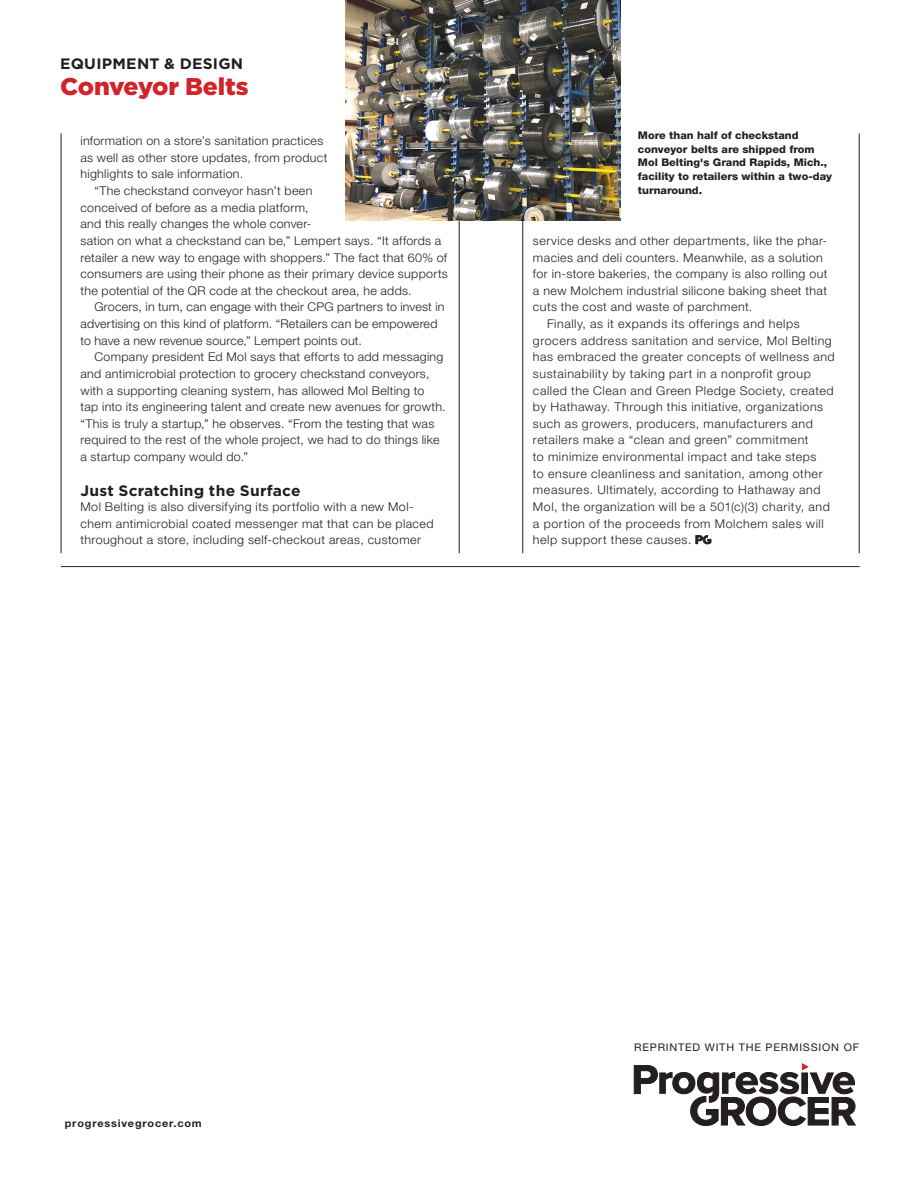
<style>
.page{position:relative;width:918px;height:1188px;background:#fff}
.page>*{position:absolute;margin:0;border:0;box-sizing:border-box;transform-origin:0 0}
.t1{font:900 24.15px "Gotham";letter-spacing:-.01em;color:#d1232a}
.t2{font:700 15.15px "Gotham";letter-spacing:.01em;color:#231f20}
.t3{font:300 12.15px/16.6px "Helvetica Neue LT Std";letter-spacing:.03em;color:#231f20}
.t4{font:800 10.65px/13.6px "Helvetica Neue LT Std";color:#231f20}
.t5{font:10.65px "Helvetica Neue LT Std";letter-spacing:.07em;color:#231f20}
.t6{font:700 10.65px "Helvetica Neue LT Std";letter-spacing:.075em;color:#231f20}
</style>
<div class="page">
<hr style="left:61px;top:566px;width:799px;height:1px;background:#231f20">
<svg style="left:696px;top:535px;width:15px;height:9px"></svg>
<hr style="left:61px;top:133px;width:1px;height:420px;background:#231f20">
<hr style="left:459px;top:133px;width:1px;height:420px;background:#231f20">
<hr style="left:522px;top:133px;width:1px;height:420px;background:#231f20">
<hr style="left:859px;top:133px;width:1px;height:420px;background:#231f20">
<img style="left:346px;top:0;width:275px;height:221px">
<svg style="left:634px;top:1063px;width:222px;height:63px"></svg>
<p class="t2" style="left:60px;top:54px;width:184px">EQUIPMENT &amp; DESIGN</p>
<p class="t1" style="left:60px;top:69px;width:190px">Conveyor Belts</p>
<p class="t3" style="left:80px;top:132px;width:244px">information on a store’s sanitation practices</p>
<p class="t3" style="left:80px;top:149px;width:248px">as well as other store updates, from product</p>
<p class="t3" style="left:80px;top:166px;width:164px">highlights to sale information.</p>
<p class="t3" style="left:94px;top:182px;width:219px">“The checkstand conveyor hasn’t been</p>
<p class="t3" style="left:80px;top:199px;width:230px">conceived of before as a media platform,</p>
<p class="t3" style="left:80px;top:215px;width:233px">and this really changes the whole conver-</p>
<p class="t3" style="left:80px;top:232px;width:362px">sation on what a checkstand can be,” Lempert says. “It affords a</p>
<p class="t3" style="left:80px;top:249px;width:368px">retailer a new way to engage with shoppers.” The fact that 60% of</p>
<p class="t3" style="left:80px;top:265px;width:369px">consumers are using their phone as their primary device supports</p>
<p class="t3" style="left:80px;top:282px;width:333px">the potential of the QR code at the checkout area, he adds.</p>
<p class="t3" style="left:94px;top:299px;width:352px">Grocers, in turn, can engage with their CPG partners to invest in</p>
<p class="t3" style="left:80px;top:315px;width:359px">advertising on this kind of platform. “Retailers can be empowered</p>
<p class="t3" style="left:80px;top:332px;width:283px">to have a new revenue source,” Lempert points out.</p>
<p class="t3" style="left:94px;top:348px;width:351px">Company president Ed Mol says that efforts to add messaging</p>
<p class="t3" style="left:80px;top:365px;width:351px">and antimicrobial protection to grocery checkstand conveyors,</p>
<p class="t3" style="left:80px;top:382px;width:346px">with a supporting cleaning system, has allowed Mol Belting to</p>
<p class="t3" style="left:80px;top:398px;width:367px">tap into its engineering talent and create new avenues for growth.</p>
<p class="t3" style="left:80px;top:415px;width:355px">“This is truly a startup,” he observes. “From the testing that was</p>
<p class="t3" style="left:80px;top:432px;width:361px">required to the rest of the whole project, we had to do things like</p>
<p class="t3" style="left:80px;top:448px;width:169px">a startup company would do.”</p>
<p class="t2" style="left:80px;top:480px;width:222px">Just Scratching the Surface</p>
<p class="t3" style="left:80px;top:498px;width:355px">Mol Belting is also diversifying its portfolio with a new Mol&shy;chem antimicrobial coated messenger mat that can be placed throughout a store, including self-checkout areas, customer</p>
<p class="t4" style="left:638px;top:129px;width:196px">More than half of checkstand conveyor belts are shipped from<br>Mol Belting's Grand Rapids, Mich., facility to retailers within a two-day turnaround.</p>
<p class="t3" style="left:533px;top:232px;width:296px">service desks and other departments, like the phar-</p>
<p class="t3" style="left:533px;top:249px;width:292px">macies and deli counters. Meanwhile, as a solution</p>
<p class="t3" style="left:533px;top:265px;width:296px">for in-store bakeries, the company is also rolling out</p>
<p class="t3" style="left:533px;top:282px;width:296px">a new Molchem industrial silicone baking sheet that</p>
<p class="t3" style="left:533px;top:299px;width:221px">cuts the cost and waste of parchment.</p>
<p class="t3" style="left:547px;top:315px;width:254px">Finally, as it expands its offerings and helps</p>
<p class="t3" style="left:533px;top:332px;width:300px">grocers address sanitation and service, Mol Belting</p>
<p class="t3" style="left:533px;top:348px;width:303px">has embraced the greater concepts of wellness and</p>
<p class="t3" style="left:533px;top:365px;width:279px">sustainability by taking part in a nonprofit group</p>
<p class="t3" style="left:533px;top:382px;width:302px">called the Clean and Green Pledge Society, created</p>
<p class="t3" style="left:533px;top:398px;width:292px">by Hathaway. Through this initiative, organizations</p>
<p class="t3" style="left:533px;top:415px;width:281px">such as growers, producers, manufacturers and</p>
<p class="t3" style="left:533px;top:432px;width:277px">retailers make a “clean and green” commitment</p>
<p class="t3" style="left:533px;top:448px;width:285px">to minimize environmental impact and take steps</p>
<p class="t3" style="left:533px;top:465px;width:291px">to ensure cleanliness and sanitation, among other</p>
<p class="t3" style="left:533px;top:481px;width:289px">measures. Ultimately, according to Hathaway and</p>
<p class="t3" style="left:533px;top:498px;width:299px">Mol, the organization will be a 501(c)(3) charity, and</p>
<p class="t3" style="left:533px;top:515px;width:292px">a portion of the proceeds from Molchem sales will</p>
<p class="t3" style="left:533px;top:531px;width:160px">help support these causes.</p>
<p class="t6" style="left:65px;top:1117px;width:139px">progressivegrocer.com</p>
<p class="t5" style="left:634px;top:1041px;width:226px">REPRINTED WITH THE PERMISSION OF</p>
</div>
